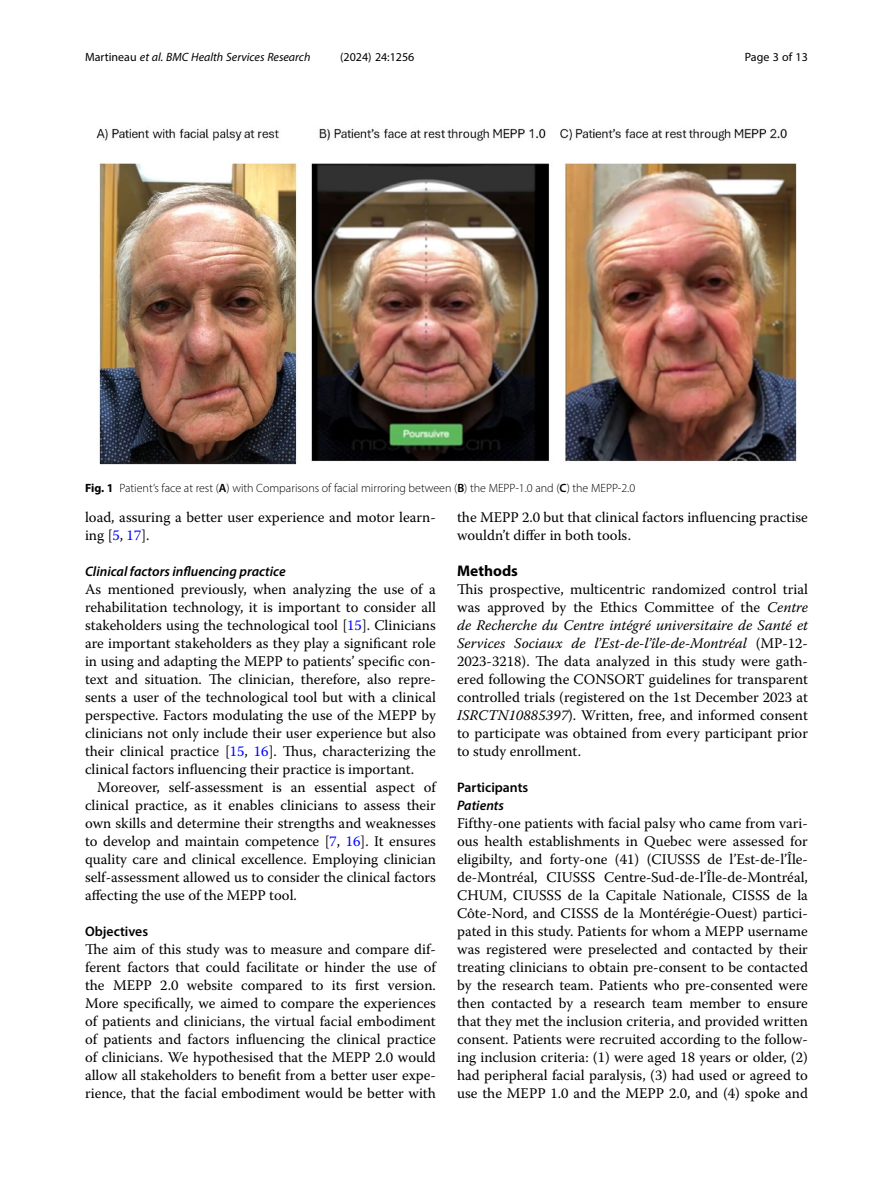
<style>
.page{position:relative;width:893px;height:1191px;background:#fff}
.page>*{position:absolute;margin:0;border:0;box-sizing:border-box;transform-origin:0 0}
.Head_1{font:700 15.45px "Myriad Pro";color:#000}
.Body_Text{font:14.7px/18px "Warnock Pro";color:#000;text-align:justify}
.Body_Text_Indent{font:14.7px/18px "Warnock Pro";color:#000;text-align:justify}
.Head_3{font:italic 600 13.8px "Myriad Pro";color:#000}
.Head_2{font:600 13.8px "Myriad Pro";color:#000}
.Head_3_after_2{font:italic 600 13.8px "Myriad Pro";color:#000}
.Figure_Caption{font:300 12px "Myriad Pro";color:#000}
.t1{font:italic 12px "Myriad Pro";color:#000}
.t2{font:12px "Myriad Pro";color:#000}
.s1{font-style:normal}
.s2{font-weight:700}
.s3{font-weight:600}
.s4{color:#00f}
.s5{font-style:italic}
</style>
<div class="page">
<img style="left:96px;top:128px;width:701px;height:337px">
<p class="t1" style="left:85px;top:50px;width:227px"><span class="s1">Martineau</span> et al. BMC Health Services Research</p>
<p class="t2" style="left:340px;top:50px;width:76px">(2024) 24:1256</p>
<p class="t2" style="left:745px;top:50px;width:65px">Page 3 of 13</p>
<p class="Figure_Caption" style="left:85px;top:481px;width:552px"><span class="s2">Fig. 1</span> Patient’s face at rest (<span class="s3">A</span>) with Comparisons of facial mirroring between (<span class="s3">B</span>) the MEPP-1.0 and (<span class="s3">C</span>) the MEPP-2.0</p>
<p class="Body_Text" style="left:85px;top:508px;width:352px">load, assuring a better user experience and motor learn&shy;ing [<span class="s4">5</span>, <span class="s4">17</span>].</p>
<p class="Head_3" style="left:85px;top:563px;width:202px">Clinical factors influencing practice</p>
<p class="Body_Text" style="left:85px;top:580px;width:352px">As mentioned previously, when analyzing the use of a rehabilitation technology, it is important to consider all stakeholders using the technological tool [<span class="s4">15</span>]. Clinicians are important stakeholders as they play a significant role in using and adapting the MEPP to patients’ specific con&shy;text and situation. The clinician, therefore, also repre&shy;sents a user of the technological tool but with a clinical perspective. Factors modulating the use of the MEPP by clinicians not only include their user experience but also their clinical practice [<span class="s4">15</span>, <span class="s4">16</span>]. Thus, characterizing the clinical factors influencing their practice is important.</p>
<p class="Body_Text_Indent" style="left:85px;top:778px;width:352px;text-indent:12px">Moreover, self-assessment is an essential aspect of clinical practice, as it enables clinicians to assess their own skills and determine their strengths and weaknesses to develop and maintain competence [<span class="s4">7</span>, <span class="s4">16</span>]. It ensures quality care and clinical excellence. Employing clinician self-assessment allowed us to consider the clinical factors affecting the use of the MEPP tool.</p>
<p class="Head_2" style="left:85px;top:923px;width:65px">Objectives</p>
<p class="Body_Text" style="left:85px;top:940px;width:352px">The aim of this study was to measure and compare dif&shy;ferent factors that could facilitate or hinder the use of the MEPP 2.0 website compared to its first version.<br>More specifically, we aimed to compare the experiences of patients and clinicians, the virtual facial embodiment of patients and factors influencing the clinical practice of clinicians. We hypothesised that the MEPP 2.0 would allow all stakeholders to benefit from a better user expe&shy;rience, that the facial embodiment would be better with</p>
<p class="Body_Text" style="left:457px;top:508px;width:352px">the MEPP 2.0 but that clinical factors influencing practise wouldn’t differ in both tools.</p>
<p class="Head_1" style="left:457px;top:561px;width:62px">Methods</p>
<p class="Body_Text" style="left:457px;top:580px;width:352px">This prospective, multicentric randomized control trial was approved by the Ethics Committee of the <span class="s5">Centre de Recherche du Centre intégré universitaire de Santé et Services Sociaux de l’Est-de-l’île-de-Montréal</span> (MP-12- 2023-3218). The data analyzed in this study were gath&shy;ered following the CONSORT guidelines for transparent controlled trials (registered on the 1st December 2023 at <span class="s5">ISRCTN10885397</span>). Written, free, and informed consent to participate was obtained from every participant prior to study enrollment.</p>
<p class="Head_2" style="left:457px;top:779px;width:73px">Participants</p>
<p class="Head_3_after_2" style="left:457px;top:797px;width:48px">Patients</p>
<p class="Body_Text" style="left:457px;top:814px;width:352px">Fifthy-one patients with facial palsy who came from vari&shy;ous health establishments in Quebec were assessed for eligibilty, and forty-one (41) (CIUSSS de l’Est-de-l’Île&shy;de-Montréal, CIUSSS Centre-Sud-de-l’Île-de-Montréal, CHUM, CIUSSS de la Capitale Nationale, CISSS de la Côte-Nord, and CISSS de la Montérégie-Ouest) partici&shy;pated in this study. Patients for whom a MEPP username was registered were preselected and contacted by their treating clinicians to obtain pre-consent to be contacted by the research team. Patients who pre-consented were then contacted by a research team member to ensure that they met the inclusion criteria, and provided written consent. Patients were recruited according to the follow&shy;ing inclusion criteria: (1) were aged 18 years or older, (2) had peripheral facial paralysis, (3) had used or agreed to use the MEPP 1.0 and the MEPP 2.0, and (4) spoke and</p>
</div>
